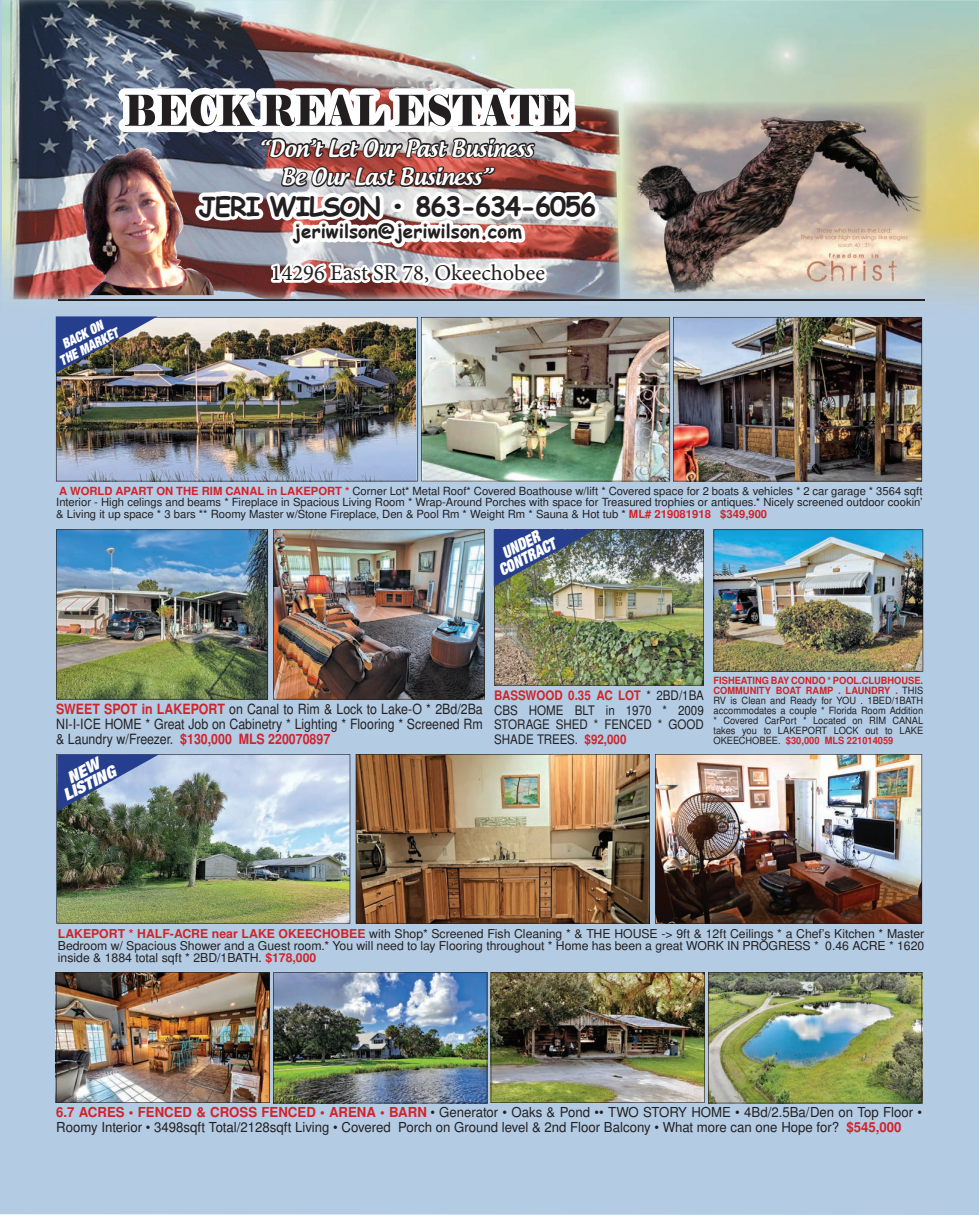
<style>
.page{position:relative;width:979px;height:1215px;background:#b3cbe3}
.page>*{position:absolute;margin:0;border:0;box-sizing:border-box;transform-origin:0 0}
.t1{font:700 26.25px "Comic Sans MS";letter-spacing:-.04em;color:#231f20}
.t2{font:500 22.5px/28.8px "Androgyne";letter-spacing:-.02em;color:#fff}
.t3{font:22.5px "Minion Pro";color:#231f20}
.t4{font:700 18.75px "Comic Sans MS";color:#231f20}
.t5{font:italic 900 condensed 16.25px/13.8px "Helvetica Neue LT Std";color:#fff;text-align:center;scale:.89 1}
.t6{font:italic 900 condensed 16.25px/13.8px "Helvetica Neue LT Std";color:#fff;text-align:center;scale:1.12 1}
.t7{font:14.12px/14.9px "Nimbus San L";color:#231f20;text-align:justify;scale:.88 1}
.t8{font:13.75px/15px "Nimbus San L";color:#231f20;scale:.96 1}
.t9{font:italic 900 condensed 13.75px/13.8px "Helvetica Neue LT Std";color:#fff;text-align:center;scale:.89 1}
.t10{font:13.12px/14.6px "Nimbus San L";color:#231f20;text-align:justify;scale:.88 1}
.t11{font:12.25px/12.2px "Nimbus San L";color:#231f20;text-align:justify}
.t12{font:11.25px/11.9px "Nimbus San L";color:#231f20;text-align:justify}
.t13{font:10px/10px "Nimbus San L";color:#231f20;text-align:justify;scale:.93 1}
.s1{font-weight:700;color:#d1232a}
</style>
<div class="page">
<img style="left:2px;top:0;width:44px;height:327px">
<img style="left:184px;top:0;width:795px;height:40px">
<img style="left:604px;top:40px;width:375px;height:41px">
<img style="left:604px;top:81px;width:375px;height:41px">
<img style="left:580px;top:122px;width:43px;height:195px">
<img style="left:891px;top:122px;width:88px;height:205px">
<img style="left:91px;top:300px;width:88px;height:17px">
<img style="left:46px;top:299px;width:45px;height:28px">
<div style="left:179px;top:300px;width:401px;height:27px;background:#b5cce2"></div>
<div style="left:623px;top:297px;width:268px;height:20px;background:#b5cbe0"></div>
<hr style="left:58px;top:299px;width:866px;height:1px;background:#231f20">
<img style="left:56px;top:529px;width:429px;height:170px">
<img style="left:713px;top:529px;width:210px;height:143px">
<img style="left:56px;top:972px;width:866px;height:131px">
<img style="left:10px;top:0;width:174px;height:1px">
<img style="left:10px;top:28px;width:305px;height:271px">
<img style="left:315px;top:289px;width:44px;height:10px">
<img style="left:359px;top:289px;width:174px;height:10px">
<img style="left:533px;top:103px;width:87px;height:196px">
<img style="left:58px;top:299px;width:562px;height:1px">
<img style="left:119px;top:88px;width:72px;height:45px">
<img style="left:125px;top:94px;width:66px;height:32px">
<img style="left:191px;top:0;width:413px;height:289px">
<img style="left:82px;top:148px;width:132px;height:147px">
<img style="left:623px;top:102px;width:304px;height:195px">
<img style="left:494px;top:529px;width:210px;height:157px">
<img style="left:56px;top:317px;width:362px;height:164px">
<img style="left:421px;top:317px;width:501px;height:164px">
<img style="left:56px;top:316px;width:101px;height:57px">
<img style="left:356px;top:754px;width:294px;height:170px">
<img style="left:56px;top:754px;width:294px;height:170px">
<img style="left:655px;top:754px;width:267px;height:170px">
<svg style="left:57px;top:754px;width:102px;height:57px;background:#5f75a2"></svg>
<h2 class="t2" style="left:281px;top:134px;width:254px;text-indent:-23px">“Don’t Let Our Past Business<br>Be Our Last Business”</h2>
<p class="t9" style="left:51px;top:343px;width:74px;rotate:-28deg">BACK ON<br>THE MARKET</p>
<h1 class="t1" style="left:198px;top:187px;width:399px">JERI WILSON • 863-634-6056</h1>
<h3 class="t4" style="left:294px;top:217px;width:230px">jeriwilson@jeriwilson.com</h3>
<h2 class="t3" style="left:271px;top:258px;width:275px">14296 East SR 78, Okeechobee</h2>
<p class="t12" style="left:56px;top:484px;width:868px"><span class="s1">A WORLD APART ON THE RIM CANAL in LAKEPORT *</span> Corner Lot* Metal Roof* Covered Boathouse w/lift * Covered space for 2 boats &amp; vehicles * 2 car garage * 3564 sqft Interior - High celings and beams * Fireplace in Spacious Living Room * Wrap-Around Porches with space for Treasured trophies or antiques.* Nicely screened outdoor cookin’ &amp; Living it up space * 3 bars ** Roomy Master w/Stone Fireplace, Den &amp; Pool Rm * Weight Rm * Sauna &amp; Hot tub * <span class="s1">ML# 219081918 $349,900</span></p>
<h3 class="t5" style="left:490px;top:552px;width:71px;rotate:-27deg">UNDER<br>CONTRACT</h3>
<p class="t7" style="left:56px;top:701px;width:486px"><span class="s1">SWEET SPOT in LAKEPORT</span> on Canal to Rim &amp; Lock to Lake-O * 2Bd/2Ba NI-I-ICE HOME * Great Job on Cabinetry * Lighting * Flooring * Screened Rm &amp; Laundry w/Freezer. <span class="s1">$130,000 MLS 220070897</span></p>
<h3 class="t6" style="left:55px;top:778px;width:52px;rotate:-28deg">NEW<br>LISTING</h3>
<p class="t10" style="left:494px;top:688px;width:240px"><span class="s1">BASSWOOD 0.35 AC LOT</span> * 2BD/1BA CBS HOME BLT in 1970 * 2009<br>STORAGE SHED * FENCED * GOOD SHADE TREES. <span class="s1">$92,000</span></p>
<p class="t13" style="left:713px;top:675px;width:227px"><span class="s1">FISHEATING BAY CONDO * POOL.CLUBHOUSE.<br>COMMUNITY BOAT RAMP . LAUNDRY .</span> THIS RV is Clean and Ready for YOU . 1BED/1BATH accommodates a couple * Florida Room Addition * Covered CarPort * Located on RIM CANAL takes you to LAKEPORT LOCK out to LAKE OKEECHOBEE. <span class="s1">$30,000 MLS 221014059</span></p>
<p class="t11" style="left:58px;top:927px;width:868px"><span class="s1">LAKEPORT * HALF-ACRE near LAKE OKEECHOBEE</span> with Shop* Screened Fish Cleaning * &amp; THE HOUSE -&gt; 9ft &amp; 12ft Ceilings * a Chef’s Kitchen * Master Bedroom w/ Spacious Shower and a Guest room.* You will need to lay Flooring throughout * Home has been a great WORK IN PROGRESS * 0.46 ACRE * 1620 inside &amp; 1884 total sqft * 2BD/1BATH. <span class="s1">$178,000</span></p>
<p class="t8" style="left:56px;top:1105px;width:903px"><span class="s1">6.7 ACRES • FENCED &amp; CROSS FENCED • ARENA • BARN</span> • Generator • Oaks &amp; Pond •• TWO STORY HOME • 4Bd/2.5Ba/Den on Top Floor •<br>Roomy Interior • 3498sqft Total/2128sqft Living • Covered Porch on Ground level &amp; 2nd Floor Balcony • What more can one Hope for? <span class="s1">$545,000</span></p>
</div>
